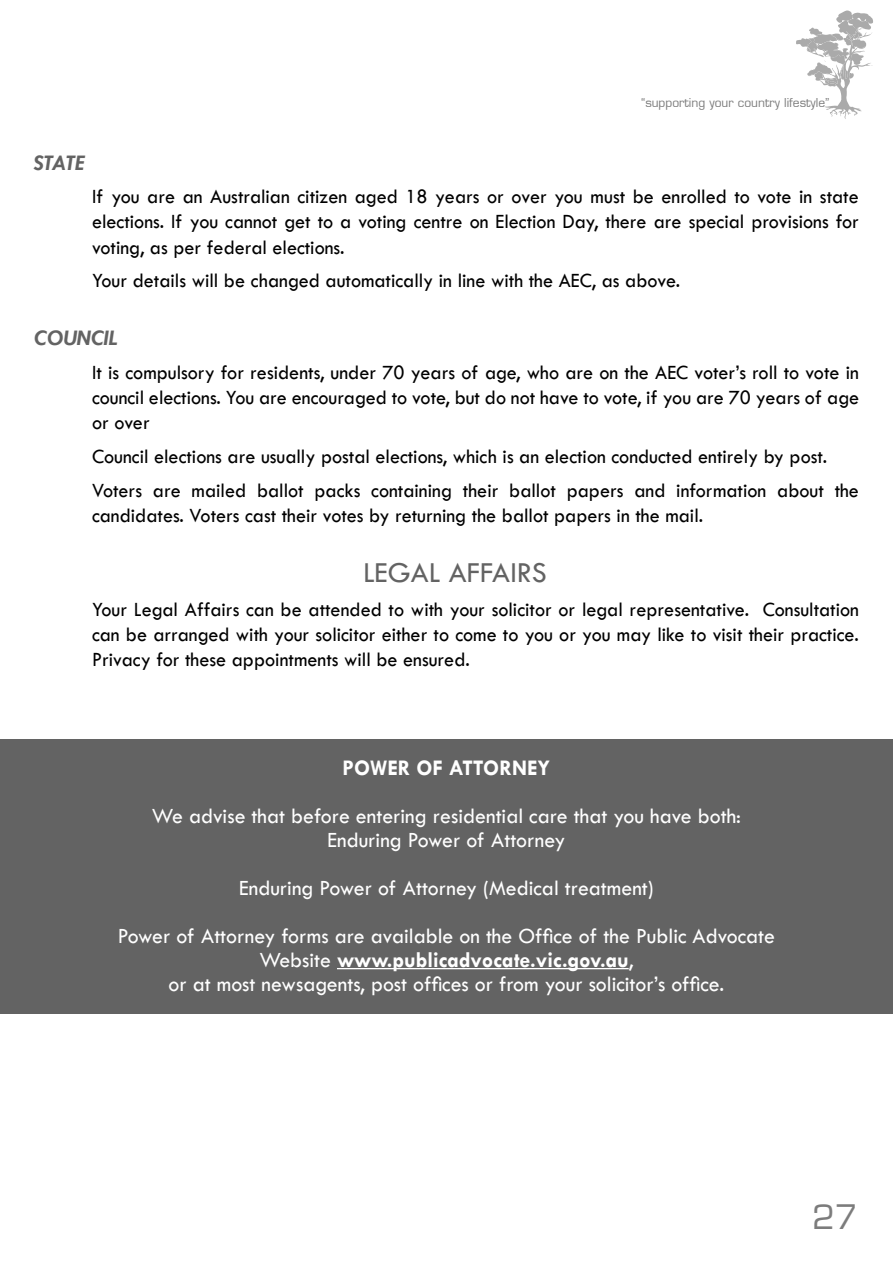
<style>
.page{position:relative;width:893px;height:1263px;background:#fff}
.page>*{position:absolute;margin:0;border:0;box-sizing:border-box;transform-origin:0 0}
.t1{font:33px "Euromode Plain";color:#7c7c7c}
.t2{font:30px "Tw Cen";color:#636363}
.t3{font:22.5px/24px "Tw Cen";color:#fff;text-align:center}
.t4{font:700 22.5px "Tw Cen";color:#fff}
.t5{font:italic 700 22.5px "Tw Cen";color:#636363}
.t6{font:21px/25.2px "Tw Cen";color:#000;text-align:justify;scale:.96 1}
.t7{font:12px "Euromode Plain";color:#7c7c7c}
.s1{font-weight:700}
</style>
<div class="page">
<svg style="left:796px;top:11px;width:77px;height:108px"></svg>
<div style="left:0;top:739px;width:893px;height:275px;background:#636363"></div>
<hr style="left:337px;top:968px;width:292px;height:1px;background:#fff">
<p class="t5" style="left:34px;top:149px;width:12px">STAT</p>
<p class="t5" style="left:75px;top:149px;width:11px">E</p>
<p class="t7" style="left:641px;top:95px;width:190px">“supporting your country lifestyle”</p>
<p class="t6" style="left:92px;top:184px;width:800px">If you are an Australian citizen aged 18 years or over you must be enrolled to vote in state elections. If you cannot get to a voting centre on Election Day, there are special provisions for voting, as per federal elections.</p>
<p class="t6" style="left:92px;top:268px;width:614px">Your details will be changed automatically in line with the AEC, as above.</p>
<p class="t5" style="left:34px;top:324px;width:81px">CO UNCIL</p>
<p class="t6" style="left:92px;top:359px;width:800px">It is compulsory for residents, under 70 years of age, who are on the AEC voter’s roll to vote in council elections. You are encouraged to vote, but do not have to vote, if you are 70 years of age or over</p>
<p class="t6" style="left:92px;top:439px;width:800px;line-height:33.8px">Council elections are usually postal elections, which is an election conducted entirely by post.<br>Voters are mailed ballot packs containing their ballot papers and information about the</p>
<p class="t6" style="left:92px;top:502px;width:638px">candidates. Voters cast their votes by returning the ballot papers in the mail.</p>
<h2 class="t2" style="left:363px;top:554px;width:185px">LEGAL AFFAIRS</h2>
<p class="t6" style="left:92px;top:596px;width:800px">Your Legal Affairs can be attended to with your solicitor or legal representative. Consultation can be arranged with your solicitor either to come to you or you may like to visit their practice.<br>Privacy for these appointments will be ensured.</p>
<p class="t4" style="left:343px;top:754px;width:209px">POWER OF ATTORNEY</p>
<p class="t3" style="left:152px;top:804px;width:590px">We advise that before entering residential care that you have both:<br>Enduring Power of Attorney</p>
<p class="t3" style="left:118px;top:864px;width:659px;line-height:48px">Enduring Power of Attorney (Medical treatment)<br>Power of Attorney forms are available on the Office of the Public Advocate</p>
<p class="t3" style="left:169px;top:948px;width:557px">Website <span class="s1">www.publicadvocate.vic.gov.au</span>,<br>or at most newsagents, post offices or from your solicitor’s office.</p>
<h1 class="t1" style="left:812px;top:1197px;width:47px">27</h1>
</div>
